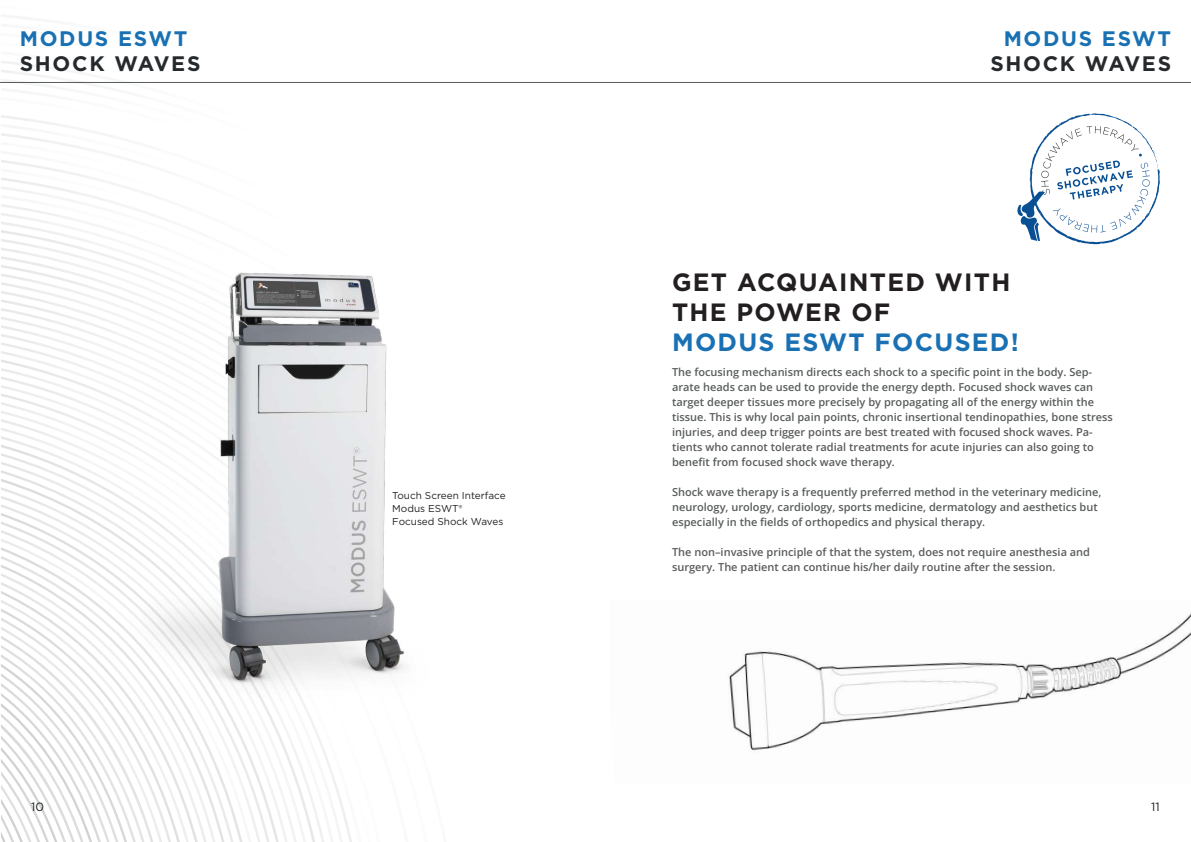
<style>
.page{position:relative;width:1191px;height:842px;background:#fff}
.page>*{position:absolute;margin:0;border:0;box-sizing:border-box;transform-origin:0 0}
.t1{font:700 25px/30px "Gotham";letter-spacing:.05em;color:#231f20}
.t2{font:700 25px "Gotham";letter-spacing:.05em;color:#1971b4}
.t3{font:700 21px "Gotham";letter-spacing:.08em;color:#262a2d}
.t4{font:700 21px "Gotham";letter-spacing:.08em;color:#1971b4}
.t5{font:12px "Gotham";color:#1a1f21}
.t6{font:12px "Gotham";color:#231f20}
.t7{font:600 11px/15px "Open Sans";color:#585b5c}
.t8{font:10px/13px "Gotham";color:#231f20}
</style>
<div class="page">
<hr style="left:0;top:82px;width:1191px;height:1px;background:#585b5c">
<svg style="left:1px;top:798px;width:170px;height:44px"></svg>
<svg style="left:1px;top:784px;width:340px;height:14px"></svg>
<svg style="left:1px;top:15px;width:126px;height:78px"></svg>
<img style="left:1px;top:115px;width:404px;height:669px">
<svg style="left:1017px;top:113px;width:143px;height:131px"></svg>
<img style="left:729px;top:613px;width:462px;height:138px">
<h2 class="t4" style="left:20px;top:24px;width:169px">MODUS ESWT</h2>
<h2 class="t3" style="left:20px;top:50px;width:182px">SHOCK WAVES</h2>
<p class="t8" style="left:392px;top:488px;width:115px">Touch Screen Interface<br>Modus ESWT®<br>Focused Shock Waves</p>
<h2 class="t4" style="left:1003px;top:24px;width:169px">MODUS ESWT</h2>
<h2 class="t3" style="left:990px;top:50px;width:182px">SHOCK WAVES</h2>
<h1 class="t1" style="left:672px;top:266px;width:340px">GET ACQUAINTED WITH<br>THE POWER OF</h1>
<h1 class="t2" style="left:672px;top:325px;width:348px">MODUS ESWT FOCUSED!</h1>
<p class="t7" style="left:672px;top:365px;width:442px">The focusing mechanism directs each shock to a specific point in the body. Sep&shy;arate heads can be used to provide the energy depth. Focused shock waves can target deeper tissues more precisely by propagating all of the energy within the tissue. This is why local pain points, chronic insertional tendinopathies, bone stress injuries, and deep trigger points are best treated with focused shock waves. Pa&shy;tients who cannot tolerate radial treatments for acute injuries can also going to benefit from focused shock wave therapy.</p>
<p class="t7" style="left:672px;top:485px;width:431px">Shock wave therapy is a frequently preferred method in the veterinary medicine, neurology, urology, cardiology, sports medicine, dermatology and aesthetics but especially in the fields of orthopedics and physical therapy.</p>
<p class="t7" style="left:672px;top:545px;width:419px">The non–invasive principle of that the system, does not require anesthesia and surgery. The patient can continue his/her daily routine after the session.</p>
<p class="t5" style="left:31px;top:799px;width:14px">10</p>
<p class="t6" style="left:1151px;top:799px;width:10px">11</p>
</div>
